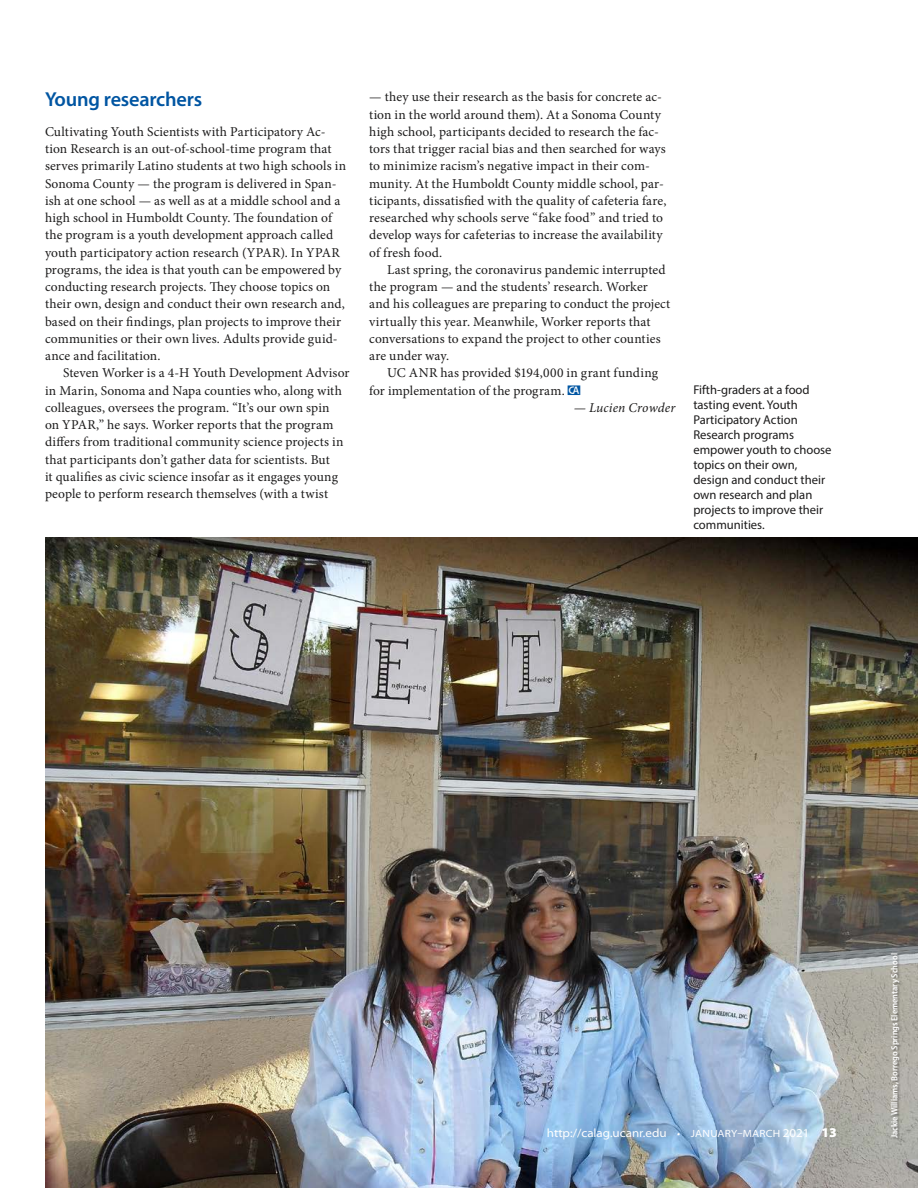
<style>
.page{position:relative;width:918px;height:1188px;background:#fff}
.page>*{position:absolute;margin:0;border:0;box-sizing:border-box;transform-origin:0 0}
.H2-TopOcolumn{font:600 20.25px "Myriad Pro";letter-spacing:-.01em;color:#0055a2}
.P2{font:13.5px/17.2px "Minion Pro";letter-spacing:.01em;color:#1c1b1b}
.P1{font:13.5px/17.2px "Minion Pro";letter-spacing:.005em;color:#1c1b1b}
.AN_end_of_article{font:italic 13.5px "Minion Pro";letter-spacing:.01em;color:#1c1b1b}
.CP_photo{font:12.75px/15px "Myriad Pro";color:#1c1b1b}
.t1{font:semi-expanded 12px "Myriad Pro";color:#fff}
.t2{font:600 semi-condensed 9px "Myriad Pro";color:#fff}
.s1{font-size:10.5px}
.s2{font-weight:900;font-stretch:normal;font-size:13.5px}
</style>
<div class="page">
<img style="left:46px;top:537px;width:872px;height:651px">
<div style="left:891px;top:954px;width:12px;height:187px;background:#1c1b1b;opacity:.45"></div>
<h2 class="H2-TopOcolumn" style="left:45px;top:86px;width:159px">Young researchers</h2>
<p class="P1" style="left:45px;top:123px;width:303px">Cultivating Youth Scientists with Participatory Ac&shy;tion Research is an out-of-school-time program that serves primarily Latino students at two high schools in Sonoma County — the program is delivered in Span&shy;ish at one school — as well as at a middle school and a high school in Humboldt County. The foundation of the program is a youth development approach called youth participatory action research (YPAR). In YPAR programs, the idea is that youth can be empowered by conducting research projects. They choose topics on their own, design and conduct their own research and, based on their findings, plan projects to improve their communities or their own lives. Adults provide guid&shy;ance and facilitation.</p>
<p class="P2" style="left:45px;top:364px;width:306px;text-indent:18px">Steven Worker is a 4-H Youth Development Advisor in Marin, Sonoma and Napa counties who, along with colleagues, oversees the program. “It’s our own spin<br>on YPAR,” he says. Worker reports that the program differs from traditional community science projects in that participants don’t gather data for scientists. But<br>it qualifies as civic science insofar as it engages young people to perform research themselves (with a twist</p>
<p class="P2" style="left:369px;top:88px;width:299px">— they use their research as the basis for concrete ac&shy;tion in the world around them). At a Sonoma County high school, participants decided to research the fac&shy;tors that trigger racial bias and then searched for ways to minimize racism’s negative impact in their com&shy;munity. At the Humboldt County middle school, par&shy;ticipants, dissatisfied with the quality of cafeteria fare, researched why schools serve “fake food” and tried to develop ways for cafeterias to increase the availability of fresh food.</p>
<p class="P2" style="left:369px;top:261px;width:303px;text-indent:18px">Last spring, the coronavirus pandemic interrupted the program — and the students’ research. Worker and his colleagues are preparing to conduct the project virtually this year. Meanwhile, Worker reports that conversations to expand the project to other counties are under way.</p>
<p class="P2" style="left:369px;top:364px;width:290px;text-indent:18px">UC ANR has provided $194,000 in grant funding for implementation of the program.</p>
<p class="AN_end_of_article" style="left:574px;top:398px;width:103px">— Lucien Crowder</p>
<p class="CP_photo" style="left:693px;top:382px;width:140px">Fifth-graders at a food tasting event. Youth<br>Participatory Action<br>Research programs empower youth to choose topics on their own, design and conduct their own research and plan projects to improve their communities.</p>
<p class="t1" style="left:547px;top:1126px;width:292px">http://calag.ucanr.edu <span class="s1">• JANUARY–MARCH</span> 2021 <span class="s2">13</span></p>
<p class="t2" style="left:889px;top:1138px;width:187px;rotate:-90deg">Jackie Williams, Borrego Springs Elementary School</p>
</div>
